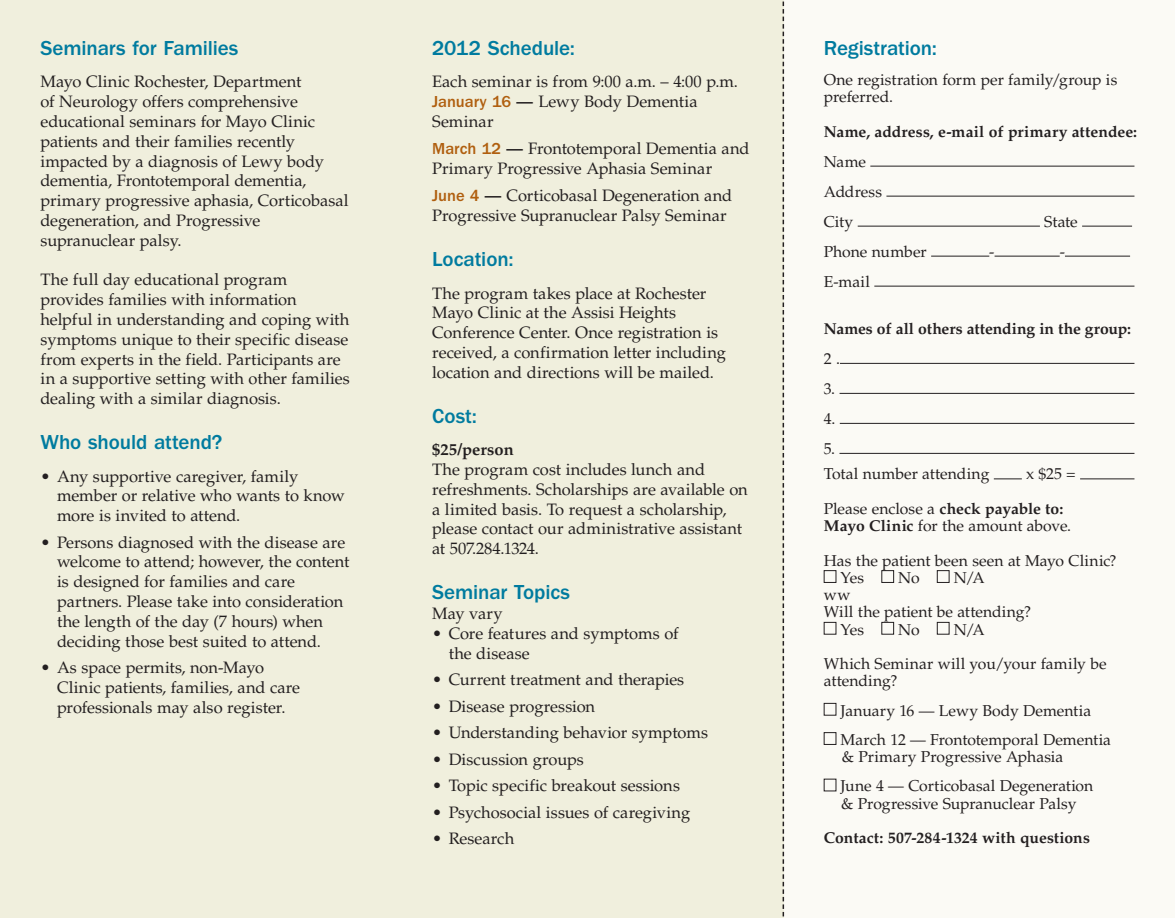
<style>
.page{position:relative;width:1175px;height:918px;background:#fff}
.page>*{position:absolute;margin:0;border:0;box-sizing:border-box;transform-origin:0 0}
.head{font:500 21px "ITC Franklin Gothic Std";letter-spacing:-.005em;color:#007b9f}
.BT_BodyText{font:16.5px/19.8px "Palatino LT Std";letter-spacing:-.005em;color:#231f20}
.bullet{font:16.5px/19.8px "Palatino LT Std";letter-spacing:-.005em;color:#231f20}
.head2{font:16.5px/19.8px "Palatino LT Std";color:#231f20}
.BT_BodyText-2{font:700 16.5px "Palatino LT Std";color:#231f20}
.BT_BodyText-3{font:15.75px/17.2px "Palatino LT Std";color:#231f20}
.BT_BodyText-4{font:700 15.75px "Palatino LT Std";letter-spacing:.005em;color:#231f20}
.s1{font-family:"ITC Franklin Gothic Std";font-weight:500;color:#b05f0f}
.s2{font-family:"ITC Franklin Gothic Std";font-weight:500}
.s3{font-weight:700}
</style>
<div class="page">
<div style="left:783px;top:0;width:391px;height:918px;background:#fbfaf5"></div>
<div style="left:0;top:0;width:783px;height:918px;background:#f0efdd"></div>
<hr style="left:870px;top:166px;width:264px;height:1px;background:#231f20">
<hr style="left:886px;top:196px;width:248px;height:1px;background:#231f20">
<hr style="left:857px;top:226px;width:183px;height:1px;background:#231f20">
<hr style="left:1082px;top:226px;width:50px;height:1px;background:#231f20">
<hr style="left:931px;top:256px;width:58px;height:1px;background:#231f20">
<hr style="left:994px;top:256px;width:65px;height:1px;background:#231f20">
<hr style="left:1065px;top:256px;width:65px;height:1px;background:#231f20">
<hr style="left:874px;top:286px;width:260px;height:1px;background:#231f20">
<hr style="left:840px;top:363px;width:294px;height:1px;background:#231f20">
<hr style="left:839px;top:393px;width:295px;height:1px;background:#231f20">
<hr style="left:839px;top:423px;width:295px;height:1px;background:#231f20">
<hr style="left:839px;top:453px;width:295px;height:1px;background:#231f20">
<svg style="left:993px;top:479px;width:28px;height:1px"></svg>
<hr style="left:1080px;top:479px;width:54px;height:1px;background:#231f20">
<div style="left:824px;top:570px;width:12px;height:13px;border:1px solid #231f20"></div>
<div style="left:881px;top:570px;width:13px;height:13px;border:1px solid #231f20"></div>
<div style="left:937px;top:570px;width:12px;height:13px;border:1px solid #231f20"></div>
<div style="left:824px;top:622px;width:12px;height:13px;border:1px solid #231f20"></div>
<div style="left:881px;top:622px;width:13px;height:13px;border:1px solid #231f20"></div>
<div style="left:937px;top:622px;width:12px;height:13px;border:1px solid #231f20"></div>
<div style="left:824px;top:703px;width:12px;height:13px;border:1px solid #231f20"></div>
<div style="left:824px;top:732px;width:12px;height:13px;border:1px solid #231f20"></div>
<svg style="left:782px;top:0;width:2px;height:918px"></svg>
<p class="head" style="left:40px;top:36px;width:199px">Seminars for Families</p>
<p class="BT_BodyText" style="left:40px;top:72px;width:310px">Mayo Clinic Rochester, Department<br>of Neurology offers comprehensive educational seminars for Mayo Clinic patients and their families recently impacted by a diagnosis of Lewy body dementia, Frontotemporal dementia, primary progressive aphasia, Corticobasal degeneration, and Progressive supranuclear palsy.</p>
<p class="BT_BodyText" style="left:40px;top:270px;width:311px">The full day educational program provides families with information helpful in understanding and coping with symptoms unique to their specific disease from experts in the field. Participants are in a supportive setting with other families dealing with a similar diagnosis.</p>
<p class="head" style="left:40px;top:430px;width:183px">Who should attend?</p>
<p class="bullet" style="left:57px;top:466px;width:289px;text-indent:-16px">• Any supportive caregiver, family member or relative who wants to know more is invited to attend.</p>
<p class="bullet" style="left:57px;top:532px;width:294px;text-indent:-16px">• Persons diagnosed with the disease are welcome to attend; however, the content is designed for families and care partners. Please take into consideration the length of the day (7 hours) when deciding those best suited to attend.</p>
<p class="bullet" style="left:57px;top:658px;width:245px;text-indent:-16px">• As space permits, non-Mayo<br>Clinic patients, families, and care professionals may also register.</p>
<p class="head" style="left:432px;top:36px;width:144px">2012 Schedule:</p>
<p class="head2" style="left:432px;top:72px;width:307px">Each seminar is from 9:00 a.m. – 4:00 p.m.</p>
<p class="head2" style="left:432px;top:92px;width:267px"><span class="s1">January 16</span> <span class="s2">—</span> Lewy Body Dementia<br>Seminar</p>
<p class="head2" style="left:432px;top:139px;width:319px"><span class="s1">March 12</span> <span class="s2">—</span> Frontotemporal Dementia and</p>
<p class="BT_BodyText" style="left:432px;top:159px;width:281px">Primary Progressive Aphasia Seminar</p>
<p class="head2" style="left:432px;top:186px;width:302px"><span class="s1">June 4</span> <span class="s2">—</span> Corticobasal Degeneration and<br>Progressive Supranuclear Palsy Seminar</p>
<p class="head" style="left:432px;top:247px;width:83px">Location:</p>
<p class="BT_BodyText" style="left:432px;top:283px;width:295px">The program takes place at Rochester Mayo Clinic at the Assisi Heights Conference Center. Once registration is received, a confirmation letter including location and directions will be mailed.</p>
<p class="head" style="left:432px;top:404px;width:46px">Cost:</p>
<p class="BT_BodyText-2" style="left:432px;top:440px;width:83px">$25/person</p>
<p class="BT_BodyText" style="left:432px;top:460px;width:317px">The program cost includes lunch and refreshments. Scholarships are available on a limited basis. To request a scholarship, please contact our administrative assistant at 507.284.1324.</p>
<p class="head" style="left:432px;top:580px;width:139px">Seminar Topics</p>
<p class="BT_BodyText" style="left:432px;top:604px;width:72px">May vary</p>
<p class="bullet" style="left:448px;top:624px;width:231px;text-indent:-16px">• Core features and symptoms of the disease</p>
<p class="bullet" style="left:432px;top:670px;width:254px">• Current treatment and therapies</p>
<p class="bullet" style="left:432px;top:696px;width:164px">• Disease progression</p>
<p class="bullet" style="left:432px;top:723px;width:277px">• Understanding behavior symptoms</p>
<p class="bullet" style="left:432px;top:750px;width:153px">• Discussion groups</p>
<p class="bullet" style="left:432px;top:776px;width:249px">• Topic specific breakout sessions</p>
<p class="bullet" style="left:432px;top:803px;width:259px">• Psychosocial issues of caregiving</p>
<p class="bullet" style="left:432px;top:829px;width:84px">• Research</p>
<p class="head" style="left:824px;top:36px;width:115px">Registration:</p>
<p class="BT_BodyText-3" style="left:824px;top:71px;width:295px">One registration form per family/group is preferred.</p>
<p class="BT_BodyText-4" style="left:824px;top:122px;width:315px">Name, address, e-mail of primary attendee:</p>
<p class="BT_BodyText-3" style="left:824px;top:153px;width:44px">Name</p>
<p class="BT_BodyText-3" style="left:824px;top:183px;width:60px">Address</p>
<p class="BT_BodyText-3" style="left:824px;top:213px;width:31px">City</p>
<p class="BT_BodyText-3" style="left:1044px;top:213px;width:35px">State</p>
<p class="BT_BodyText-3" style="left:824px;top:243px;width:104px">Phone number</p>
<p class="BT_BodyText-3" style="left:989px;top:243px;width:7px">-</p>
<p class="BT_BodyText-3" style="left:1059px;top:243px;width:7px">-</p>
<p class="BT_BodyText-3" style="left:824px;top:273px;width:48px">E-mail</p>
<p class="BT_BodyText-4" style="left:824px;top:319px;width:309px">Names of all others attending in the group:</p>
<p class="BT_BodyText-3" style="left:824px;top:350px;width:18px">2 .</p>
<p class="BT_BodyText-3" style="left:824px;top:380px;width:13px">3.</p>
<p class="BT_BodyText-3" style="left:824px;top:410px;width:13px">4.</p>
<p class="BT_BodyText-3" style="left:824px;top:440px;width:13px">5.</p>
<p class="BT_BodyText-3" style="left:824px;top:466px;width:167px">Total number attending</p>
<p class="BT_BodyText-3" style="left:1026px;top:466px;width:51px">x $25 =</p>
<p class="BT_BodyText-3" style="left:824px;top:500px;width:249px">Please enclose a <span class="s3">check payable to:<br>Mayo Clinic</span> for the amount above.</p>
<p class="BT_BodyText-3" style="left:824px;top:552px;width:294px">Has the patient been seen at Mayo Clinic?</p>
<p class="BT_BodyText-3" style="left:840px;top:569px;width:25px">Yes</p>
<p class="BT_BodyText-3" style="left:898px;top:569px;width:23px">No</p>
<p class="BT_BodyText-3" style="left:953px;top:569px;width:32px">N/A</p>
<p class="BT_BodyText-3" style="left:824px;top:586px;width:28px">ww</p>
<p class="BT_BodyText-3" style="left:824px;top:604px;width:209px">Will the patient be attending?</p>
<p class="BT_BodyText-3" style="left:840px;top:621px;width:25px">Yes</p>
<p class="BT_BodyText-3" style="left:898px;top:621px;width:23px">No</p>
<p class="BT_BodyText-3" style="left:953px;top:621px;width:32px">N/A</p>
<p class="BT_BodyText-3" style="left:824px;top:655px;width:284px">Which Seminar will you/your family be attending?</p>
<p class="BT_BodyText-3" style="left:840px;top:702px;width:252px">January 16 — Lewy Body Dementia</p>
<p class="BT_BodyText-3" style="left:840px;top:731px;width:272px">March 12 — Frontotemporal Dementia</p>
<p class="BT_BodyText-3" style="left:842px;top:748px;width:223px">&amp; Primary Progressive Aphasia</p>
<p class="BT_BodyText-3" style="left:840px;top:778px;width:254px">June 4 — Corticobasal Degeneration &amp; Progressive Supranuclear Palsy</p>
<p class="BT_BodyText-4" style="left:824px;top:828px;width:268px">Contact: 507-284-1324 with questions</p>
</div>
